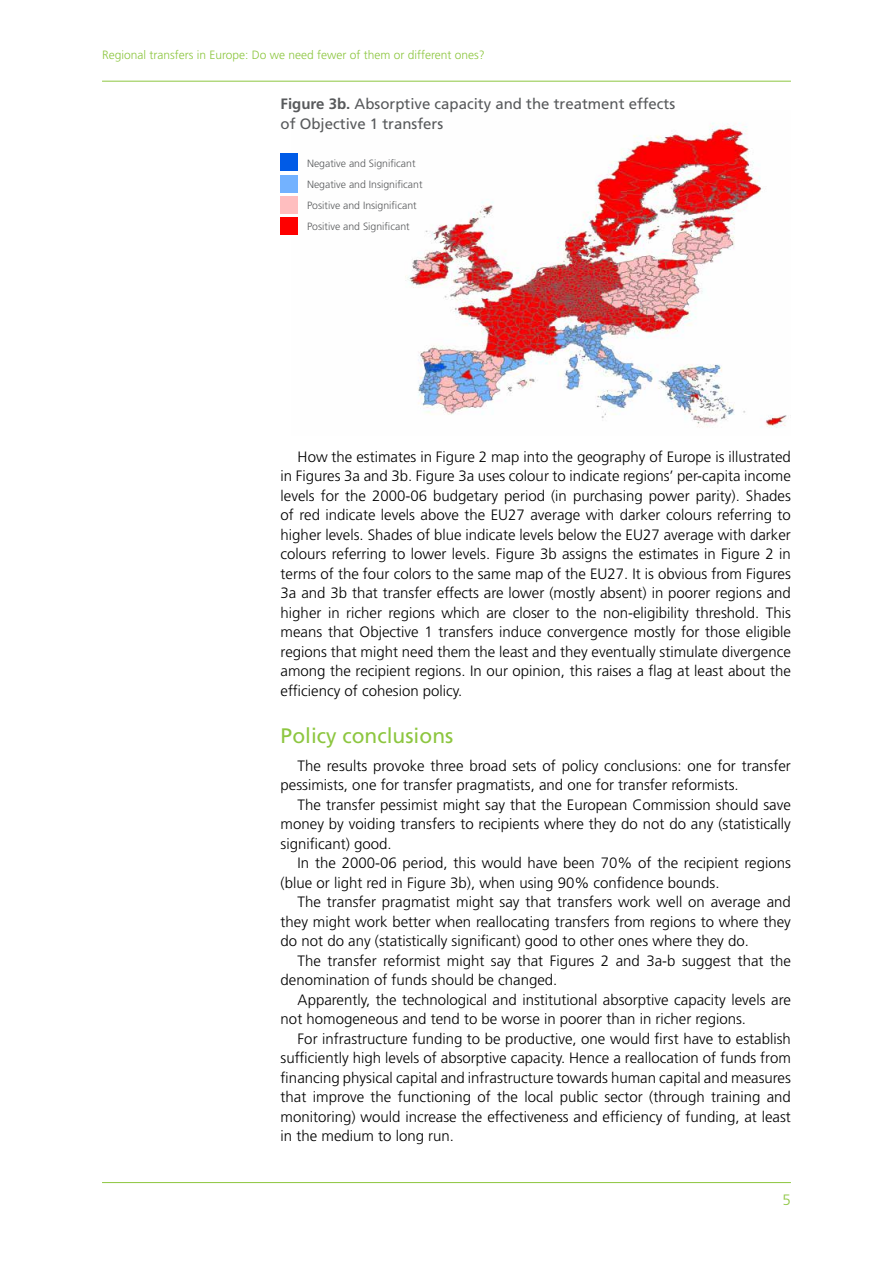
<style>
.page{position:relative;width:893px;height:1263px;background:#fff}
.page>*{position:absolute;margin:0;border:0;box-sizing:border-box;transform-origin:0 0}
.t1{font:21px "Frutiger LT Std";color:#8dc640}
.t2{font:300 15px/19.5px "Frutiger LT Std";color:#000;text-align:justify}
.t3{font:15px/19.5px "Frutiger LT Std";color:#585a5c}
.t4{font:300 15px "Frutiger LT Std";color:#8dc640}
.t5{font:300 12px "Frutiger LT Std";color:#8dc640}
.t6{font:300 10.5px/20.7px "Frutiger LT Std";color:#585a5c}
.s1{font-weight:700}
</style>
<div class="page">
<img style="left:405px;top:122px;width:382px;height:306px">
<div style="left:281px;top:153px;width:17px;height:18px;background:#005be7"></div>
<div style="left:281px;top:175px;width:17px;height:18px;background:#73b2ff"></div>
<div style="left:281px;top:196px;width:17px;height:18px;background:#ffbebf"></div>
<div style="left:281px;top:217px;width:17px;height:18px;background:#fe0000"></div>
<hr style="left:102px;top:81px;width:689px;height:1px;background:#8dc640">
<hr style="left:102px;top:1182px;width:689px;height:1px;background:#8dc640">
<p class="t5" style="left:102px;top:48px;width:384px">Regional transfers in Europe: Do we need fewer of them or different ones?</p>
<p class="t3" style="left:281px;top:94px;width:396px"><span class="s1">Figure 3b.</span> Absorptive capacity and the treatment effects of Objective 1 transfers</p>
<p class="t6" style="left:307px;top:154px;width:117px">Negative and Significant<br>Negative and Insignificant<br>Positive and Insignificant<br>Positive and Significant</p>
<p class="t2" style="left:281px;top:447px;width:512px;text-indent:17px">How the estimates in Figure 2 map into the geography of Europe is illustrated in Figures 3a and 3b. Figure 3a uses colour to indicate regions’ per-capita income levels for the 2000-06 budgetary period (in purchasing power parity). Shades of red indicate levels above the EU27 average with darker colours referring to higher levels. Shades of blue indicate levels below the EU27 average with darker colours referring to lower levels. Figure 3b assigns the estimates in Figure 2 in terms of the four colors to the same map of the EU27. It is obvious from Figures 3a and 3b that transfer effects are lower (mostly absent) in poorer regions and higher in richer regions which are closer to the non-eligibility threshold. This means that Objective 1 transfers induce convergence mostly for those eligible regions that might need them the least and they eventually stimulate divergence among the recipient regions. In our opinion, this raises a flag at least about the efficiency of cohesion policy.</p>
<h1 class="t1" style="left:281px;top:723px;width:174px">Policy conclusions</h1>
<p class="t2" style="left:281px;top:756px;width:512px;text-indent:17px">The results provoke three broad sets of policy conclusions: one for transfer pessimists, one for transfer pragmatists, and one for transfer reformists.</p>
<p class="t2" style="left:281px;top:795px;width:512px;text-indent:17px">The transfer pessimist might say that the European Commission should save money by voiding transfers to recipients where they do not do any (statistically significant) good.</p>
<p class="t2" style="left:281px;top:853px;width:512px;text-indent:17px">In the 2000-06 period, this would have been 70% of the recipient regions (blue or light red in Figure 3b), when using 90% confidence bounds.</p>
<p class="t2" style="left:281px;top:892px;width:512px;text-indent:17px">The transfer pragmatist might say that transfers work well on average and they might work better when reallocating transfers from regions to where they do not do any (statistically significant) good to other ones where they do.</p>
<p class="t2" style="left:281px;top:951px;width:512px;text-indent:17px">The transfer reformist might say that Figures 2 and 3a-b suggest that the denomination of funds should be changed.</p>
<p class="t2" style="left:281px;top:990px;width:512px;text-indent:17px">Apparently, the technological and institutional absorptive capacity levels are not homogeneous and tend to be worse in poorer than in richer regions.</p>
<p class="t2" style="left:281px;top:1029px;width:512px;text-indent:17px">For infrastructure funding to be productive, one would first have to establish sufficiently high levels of absorptive capacity. Hence a reallocation of funds from financing physical capital and infrastructure towards human capital and measures that improve the functioning of the local public sector (through training and monitoring) would increase the effectiveness and efficiency of funding, at least in the medium to long run.</p>
<p class="t4" style="left:783px;top:1192px;width:10px">5</p>
</div>
